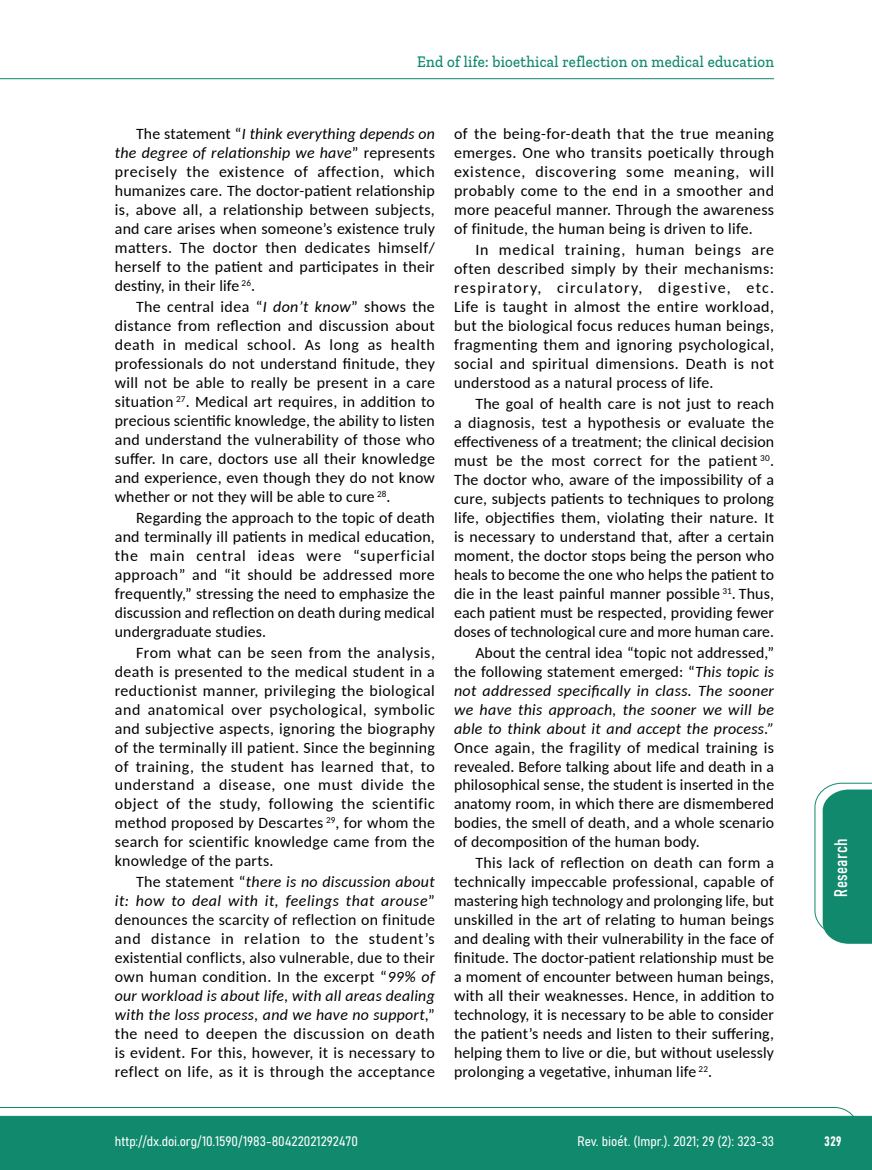
<style>
.page{position:relative;width:872px;height:1170px;background:#fff}
.page>*{position:absolute;margin:0;border:0;box-sizing:border-box;transform-origin:0 0}
.t1{font:18px "Bahnschrift";letter-spacing:.02em;color:#fff}
.t2{font:500 16.5px "Zilla Slab";letter-spacing:.02em;color:#10896d;scale:.9 1}
.t3{font:15.75px/18.9px "Carlito";letter-spacing:.01em;color:#000;text-align:justify}
.t4{font:italic 15.75px/18.9px "Carlito";letter-spacing:.02em;color:#000;text-align:justify}
.t5{font:13.5px "Bahnschrift";color:#fff}
.s1{font-style:italic}
.s2{font-style:normal}
</style>
<div class="page">
<svg style="left:0;top:1107px;width:859px;height:62px;background:#2e977f"></svg>
<hr style="left:0;top:78px;width:774px;height:1px;background:#10896d">
<svg style="left:814px;top:782px;width:58px;height:161px"></svg>
<p class="t2" style="left:417px;top:53px;width:398px">End of life: bioethical reflection on medical education</p>
<p class="t3" style="left:115px;top:124px;width:321px;text-indent:21px">The statement “<span class="s1">I think everything depends on the degree of relationship we have</span>” represents precisely the existence of affection, which humanizes care. The doctor-patient relationship is, above all, a relationship between subjects, and care arises when someone’s existence truly matters. The doctor then dedicates himself/ herself to the patient and participates in their destiny, in their life <sup>26</sup>.</p>
<p class="t3" style="left:115px;top:297px;width:321px;text-indent:21px">The central idea “<span class="s1">I don’t know</span>” shows the distance from reflection and discussion about death in medical school. As long as health professionals do not understand finitude, they will not be able to really be present in a care situation <sup>27</sup>. Medical art requires, in addition to precious scientific knowledge, the ability to listen and understand the vulnerability of those who suffer. In care, doctors use all their knowledge and experience, even though they do not know whether or not they will be able to cure <sup>28</sup>.</p>
<p class="t3" style="left:115px;top:507px;width:321px;text-indent:21px">Regarding the approach to the topic of death and terminally ill patients in medical education, the main central ideas were “superficial approach” and “it should be addressed more frequently,” stressing the need to emphasize the discussion and reflection on death during medical undergraduate studies.</p>
<p class="t3" style="left:115px;top:642px;width:322px;text-indent:21px">From what can be seen from the analysis, death is presented to the medical student in a reductionist manner, privileging the biological and anatomical over psychological, symbolic and subjective aspects, ignoring the biography of the terminally ill patient. Since the beginning of training, the student has learned that, to understand a disease, one must divide the object of the study, following the scientific method proposed by Descartes <sup>29</sup>, for whom the search for scientific knowledge came from the knowledge of the parts.</p>
<p class="t3" style="left:115px;top:871px;width:322px;text-indent:21px">The statement “<span class="s1">there is no discussion about it: how to deal with it, feelings that arouse</span>” denounces the scarcity of reflection on finitude and distance in relation to the student’s existential conflicts, also vulnerable, due to their own human condition. In the excerpt “<span class="s1">99% of our workload is about life, with all areas dealing with the loss process, and we have no support</span>,” the need to deepen the discussion on death is evident. For this, however, it is necessary to reflect on life, as it is through the acceptance</p>
<p class="t3" style="left:454px;top:124px;width:321px">of the being-for-death that the true meaning emerges. One who transits poetically through existence, discovering some meaning, will probably come to the end in a smoother and more peaceful manner. Through the awareness of finitude, the human being is driven to life.</p>
<p class="t3" style="left:454px;top:240px;width:321px;text-indent:21px">In medical training, human beings are often described simply by their mechanisms: respiratory, circulatory, digestive, etc.<br>Life is taught in almost the entire workload, but the biological focus reduces human beings, fragmenting them and ignoring psychological, social and spiritual dimensions. Death is not understood as a natural process of life.</p>
<p class="t3" style="left:454px;top:394px;width:321px;text-indent:21px">The goal of health care is not just to reach a diagnosis, test a hypothesis or evaluate the effectiveness of a treatment; the clinical decision must be the most correct for the patient <sup>30</sup>.<br>The doctor who, aware of the impossibility of a cure, subjects patients to techniques to prolong life, objectifies them, violating their nature. It is necessary to understand that, after a certain moment, the doctor stops being the person who heals to become the one who helps the patient to die in the least painful manner possible <sup>31</sup>. Thus, each patient must be respected, providing fewer doses of technological cure and more human care.</p>
<p class="t4" style="left:454px;top:642px;width:321px;text-indent:21px"><span class="s2">About the central idea “topic not addressed,” the following statement emerged: “</span>This topic is not addressed specifically in class. The sooner we have this approach, the sooner we will be able to think about it and accept the process.”</p>
<p class="t3" style="left:454px;top:737px;width:322px">Once again, the fragility of medical training is revealed. Before talking about life and death in a philosophical sense, the student is inserted in the anatomy room, in which there are dismembered bodies, the smell of death, and a whole scenario of decomposition of the human body.</p>
<p class="t3" style="left:454px;top:853px;width:322px;text-indent:21px">This lack of reflection on death can form a technically impeccable professional, capable of mastering high technology and prolonging life, but unskilled in the art of relating to human beings and dealing with their vulnerability in the face of finitude. The doctor-patient relationship must be a moment of encounter between human beings, with all their weaknesses. Hence, in addition to technology, it is necessary to be able to consider the patient’s needs and listen to their suffering, helping them to live or die, but without uselessly prolonging a vegetative, inhuman life <sup>22</sup>.</p>
<p class="t1" style="left:827px;top:896px;width:59px;rotate:-90deg">Research</p>
<p class="t5" style="left:115px;top:1131px;width:245px">http://dx.doi.org/10.1590/1983-80422021292470</p>
<p class="t5" style="left:577px;top:1131px;width:198px">Rev. bioét. (Impr.). 2021; 29 (2): 323-33</p>
<p class="t5" style="left:824px;top:1130px;width:18px">329</p>
</div>
